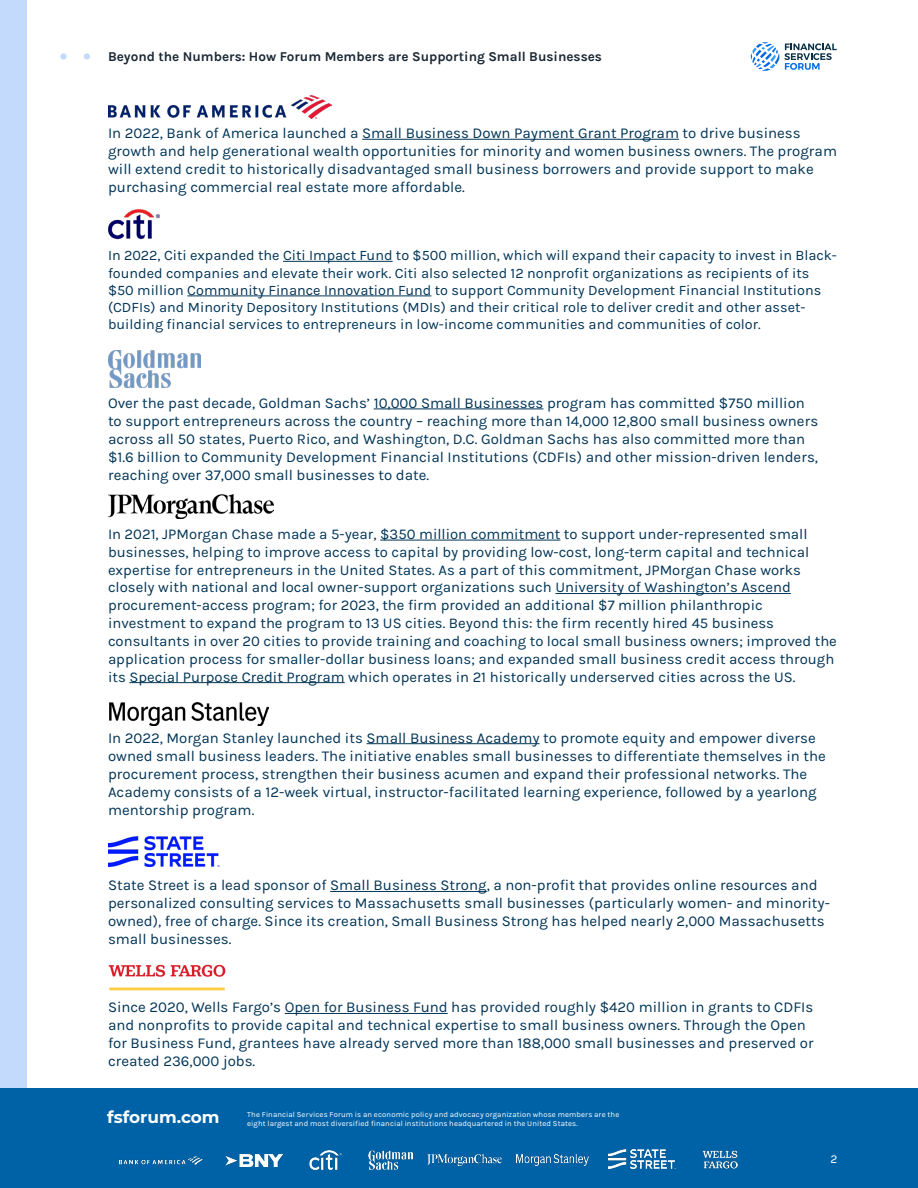
<style>
.page{position:relative;width:918px;height:1188px;background:#fff}
.page>*{position:absolute;margin:0;border:0;box-sizing:border-box;transform-origin:0 0}
.t1{font:700 16.8px "Montserrat";color:#fff}
.t2{font:15px/18px "Karla";color:#003456}
.t3{font:14.85px/17.9px "Karla";color:#003456}
.t4{font:14.4px/17.2px "Karla";color:#003456}
.t5{font:700 13.5px "Karla";color:#192734}
.Body_Copy{font:12px "Karla";color:#fff}
.Lede{font:7.65px "Karla";letter-spacing:.015em;color:#fff}
</style>
<div class="page">
<img style="left:108px;top:96px;width:223px;height:22px">
<hr style="left:362px;top:139px;width:317px;height:1px;background:#003456">
<img style="left:108px;top:209px;width:52px;height:30px">
<hr style="left:283px;top:261px;width:110px;height:1px;background:#003456">
<hr style="left:187px;top:296px;width:244px;height:1px;background:#003456">
<img style="left:109px;top:351px;width:91px;height:36px">
<hr style="left:374px;top:409px;width:169px;height:1px;background:#003456">
<img style="left:108px;top:495px;width:166px;height:23px">
<hr style="left:380px;top:540px;width:180px;height:1px;background:#003456">
<hr style="left:555px;top:593px;width:236px;height:1px;background:#003456">
<hr style="left:129px;top:682px;width:216px;height:1px;background:#003456">
<img style="left:110px;top:702px;width:159px;height:23px">
<hr style="left:367px;top:743px;width:173px;height:1px;background:#003456">
<img style="left:108px;top:837px;width:112px;height:30px">
<hr style="left:330px;top:891px;width:157px;height:1px;background:#003456">
<img style="left:109px;top:964px;width:117px;height:27px">
<hr style="left:285px;top:1013px;width:163px;height:1px;background:#003456">
<div style="left:0;top:0;width:27px;height:1188px;background:#c3dafc"></div>
<div style="left:0;top:1089px;width:918px;height:99px;background:#0062a6"></div>
<img style="left:516px;top:1155px;width:72px;height:10px">
<img style="left:309px;top:1150px;width:33px;height:21px">
<img style="left:225px;top:1155px;width:58px;height:12px">
<img style="left:609px;top:1150px;width:66px;height:18px">
<img style="left:368px;top:1151px;width:44px;height:19px">
<img style="left:702px;top:1150px;width:36px;height:18px">
<div style="left:84px;top:53px;width:6px;height:7px;background:#c3dafc;border-radius:50%"></div>
<div style="left:60px;top:53px;width:7px;height:7px;background:#c3dafc;border-radius:50%"></div>
<svg style="left:751px;top:42px;width:86px;height:29px"></svg>
<img style="left:427px;top:1155px;width:74px;height:11px">
<img style="left:120px;top:1156px;width:83px;height:9px">
<p class="t5" style="left:108px;top:48px;width:496px">Beyond the Numbers: How Forum Members are Supporting Small Businesses</p>
<p class="t2" style="left:108px;top:124px;width:731px">In 2022, Bank of America launched a Small Business Down Payment Grant Program to drive business growth and help generational wealth opportunities for minority and women business owners. The program will extend credit to historically disadvantaged small business borrowers and provide support to make purchasing commercial real estate more affordable.</p>
<p class="t4" style="left:108px;top:247px;width:731px">In 2022, Citi expanded the Citi Impact Fund to $500 million, which will expand their capacity to invest in Black&shy;founded companies and elevate their work. Citi also selected 12 nonprofit organizations as recipients of its $50 million Community Finance Innovation Fund to support Community Development Financial Institutions (CDFIs) and Minority Depository Institutions (MDIs) and their critical role to deliver credit and other asset&shy;building financial services to entrepreneurs in low-income communities and communities of color.</p>
<p class="t2" style="left:108px;top:394px;width:712px">Over the past decade, Goldman Sachs’ 10,000 Small Businesses program has committed $750 million to support entrepreneurs across the country – reaching more than 14,000 12,800 small business owners across all 50 states, Puerto Rico, and Washington, D.C. Goldman Sachs has also committed more than $1.6 billion to Community Development Financial Institutions (CDFIs) and other mission-driven lenders, reaching over 37,000 small businesses to date.</p>
<p class="t3" style="left:108px;top:525px;width:730px">In 2021, JPMorgan Chase made a 5-year, $350 million commitment to support under-represented small businesses, helping to improve access to capital by providing low-cost, long-term capital and technical expertise for entrepreneurs in the United States. As a part of this commitment, JPMorgan Chase works closely with national and local owner-support organizations such University of Washington’s Ascend procurement-access program; for 2023, the firm provided an additional $7 million philanthropic investment to expand the program to 13 US cities. Beyond this: the firm recently hired 45 business consultants in over 20 cities to provide training and coaching to local small business owners; improved the application process for smaller-dollar business loans; and expanded small business credit access through its Special Purpose Credit Program which operates in 21 historically underserved cities across the US.</p>
<p class="t2" style="left:108px;top:729px;width:719px">In 2022, Morgan Stanley launched its Small Business Academy to promote equity and empower diverse owned small business leaders. The initiative enables small businesses to differentiate themselves in the procurement process, strengthen their business acumen and expand their professional networks. The Academy consists of a 12-week virtual, instructor-facilitated learning experience, followed by a yearlong mentorship program.</p>
<p class="t2" style="left:108px;top:877px;width:724px">State Street is a lead sponsor of Small Business Strong, a non-profit that provides online resources and personalized consulting services to Massachusetts small businesses (particularly women- and minority&shy;owned), free of charge. Since its creation, Small Business Strong has helped nearly 2,000 Massachusetts small businesses.</p>
<p class="t2" style="left:108px;top:999px;width:707px">Since 2020, Wells Fargo’s Open for Business Fund has provided roughly $420 million in grants to CDFIs and nonprofits to provide capital and technical expertise to small business owners. Through the Open for Business Fund, grantees have already served more than 188,000 small businesses and preserved or created 236,000 jobs.</p>
<p class="t1" style="left:107px;top:1105px;width:114px">fsforum.com</p>
<p class="Lede" style="left:247px;top:1110px;width:374px">The Financial Services Forum is an economic policy and advocacy organization whose members are the</p>
<p class="Lede" style="left:247px;top:1119px;width:332px">eight largest and most diversified financial institutions headquartered in the United States.</p>
<p class="Body_Copy" style="left:830px;top:1153px;width:8px">2</p>
</div>
